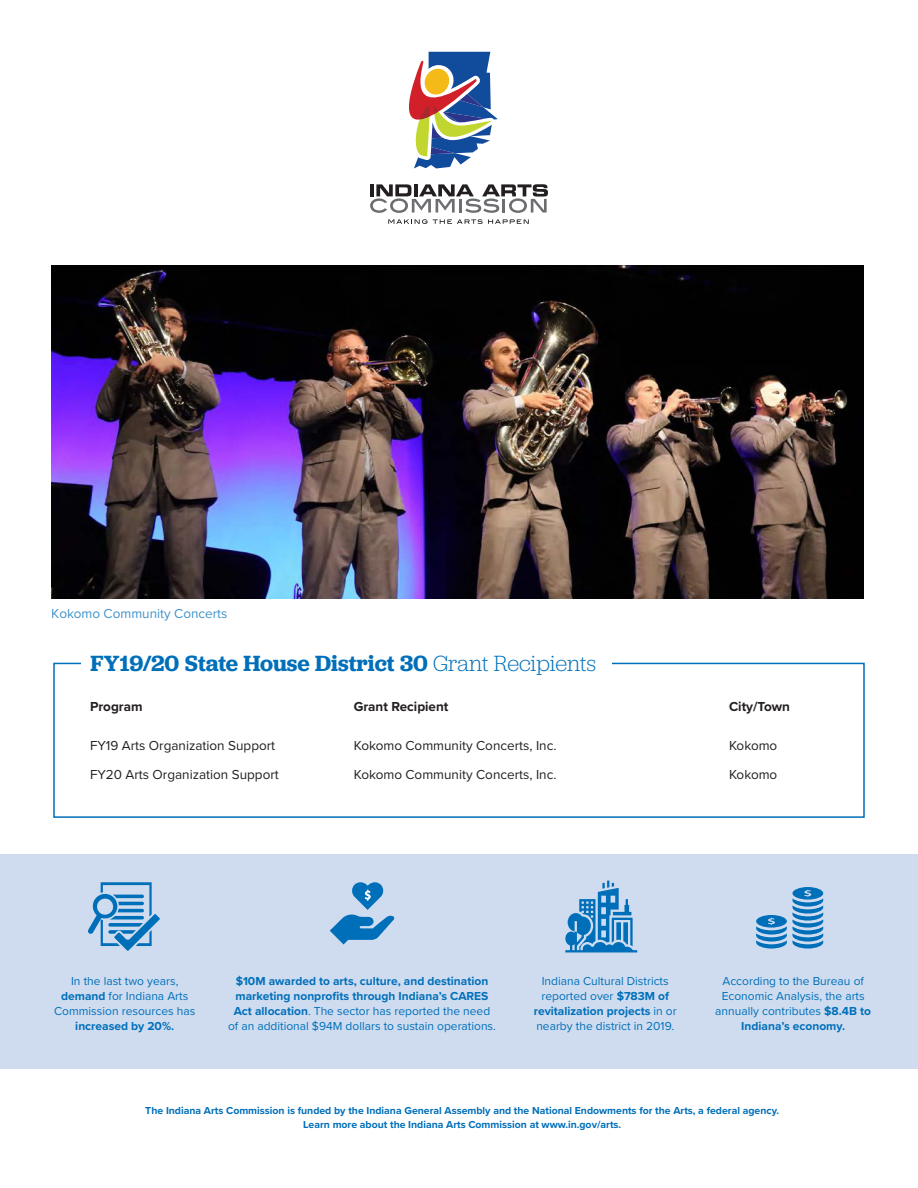
<style>
.page{position:relative;width:918px;height:1188px;background:#fff}
.page>*{position:absolute;margin:0;border:0;box-sizing:border-box;transform-origin:0 0}
.t1{font:600 22.95px "Jubilat";letter-spacing:-.005em;color:#006fba}
.bc{font:13.5px "Proxima Nova";color:#231f20}
.t2{font:700 13.5px "Proxima Nova";color:#231f20}
.t3{font:13.5px "Proxima Nova";color:#006fba}
.bc-2{font:12px/15px "Proxima Nova";color:#006fba;text-align:center}
.bc-3{font:700 12px/15px "Proxima Nova";color:#006fba;text-align:center}
.bc-4{font:700 10.5px/13.5px "Proxima Nova";color:#006fba;text-align:center}
.s1{font-weight:300}
.s2{font-weight:400}
.s3{font-weight:700}
</style>
<div class="page">
<svg style="left:370px;top:52px;width:178px;height:161px"></svg>
<svg style="left:388px;top:219px;width:141px;height:5px"></svg>
<div style="left:53px;top:663px;width:812px;height:155px;border:2px solid #006fba"></div>
<div style="left:81px;top:648px;width:531px;height:32px;background:#fff"></div>
<div style="left:0;top:854px;width:918px;height:215px;background:#cfdcef"></div>
<svg style="left:88px;top:882px;width:72px;height:69px"></svg>
<svg style="left:565px;top:881px;width:72px;height:71px"></svg>
<svg style="left:756px;top:887px;width:67px;height:62px"></svg>
<svg style="left:330px;top:882px;width:65px;height:63px"></svg>
<img style="left:52px;top:266px;width:811px;height:332px">
<p class="t3" style="left:52px;top:603px;width:177px">Kokomo Community Concerts</p>
<p class="t1" style="left:91px;top:648px;width:507px">FY19/20 State House District 30 <span class="s1">Grant Recipients</span></p>
<p class="t2" style="left:354px;top:697px;width:96px">Grant Recipient</p>
<p class="bc" style="left:354px;top:736px;width:204px">Kokomo Community Concerts, Inc.</p>
<p class="bc" style="left:354px;top:764px;width:204px">Kokomo Community Concerts, Inc.</p>
<p class="t2" style="left:90px;top:697px;width:54px">Program</p>
<p class="bc" style="left:90px;top:736px;width:187px">FY19 Arts Organization Support</p>
<p class="bc" style="left:90px;top:764px;width:190px">FY20 Arts Organization Support</p>
<p class="t2" style="left:729px;top:697px;width:63px">City/Town</p>
<p class="bc" style="left:729px;top:736px;width:50px">Kokomo</p>
<p class="bc" style="left:729px;top:764px;width:50px">Kokomo</p>
<p class="bc-3" style="left:228px;top:973px;width:269px">$10M awarded to arts, culture, and destination marketing nonprofits through Indiana’s CARES Act allocation<span class="s2">. The sector has reported the need of an additional $94M dollars to sustain operations.</span></p>
<p class="bc-2" style="left:54px;top:973px;width:143px">In the last two years, <span class="s3">demand</span> for Indiana Arts<br>Commission resources has <span class="s3">increased by 20%.</span></p>
<p class="bc-2" style="left:534px;top:973px;width:145px">Indiana Cultural Districts reported over <span class="s3">$783M of revitalization projects</span> in or nearby the district in 2019.</p>
<p class="bc-2" style="left:715px;top:973px;width:157px">According to the Bureau of<br>Economic Analysis, the arts annually contributes <span class="s3">$8.4B to<br>Indiana’s economy.</span></p>
<p class="bc-4" style="left:145px;top:1104px;width:635px">The Indiana Arts Commission is funded by the Indiana General Assembly and the National Endowments for the Arts, a federal agency.<br>Learn more about the Indiana Arts Commission at www.in.gov/arts.</p>
</div>
